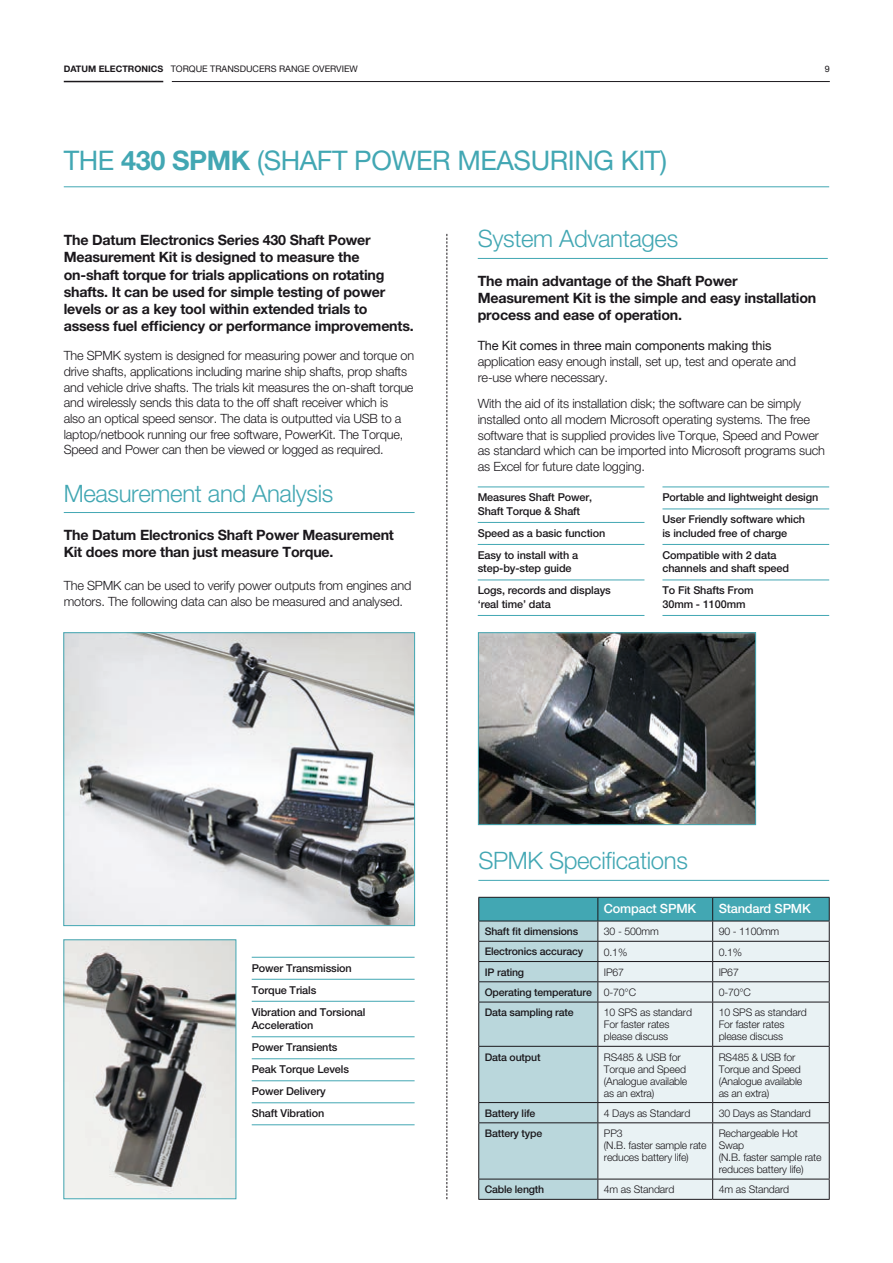
<style>
.page{position:relative;width:893px;height:1263px;background:#fff}
.page>*{position:absolute;margin:0;border:0;box-sizing:border-box;transform-origin:0 0}
.t1{font:27px "Helvetica Neue";letter-spacing:-.015em;color:#42a7b3}
.t2{font:300 24px "Helvetica Neue";letter-spacing:-.015em;color:#42a7b3}
.t3{font:700 14.25px/17.2px "Helvetica Neue";letter-spacing:-.015em;color:#1b181c}
.t4{font:300 12.75px/15.8px "Helvetica Neue";letter-spacing:-.015em;color:#1b181c}
.t5{font:12.75px "Helvetica Neue";letter-spacing:-.015em;color:#1b181c}
.t6{font:500 12.75px "Helvetica Neue";letter-spacing:-.015em;color:#fff}
.t7{font:500 10.8px/22px "Helvetica Neue";letter-spacing:-.01em;color:#1b181c}
.t8{font:300 10.5px/12px "Helvetica Neue";letter-spacing:-.015em;color:#1b181c}
.t9{font:500 10.5px "Helvetica Neue";letter-spacing:-.015em;color:#1b181c}
.t10{font:9px "Helvetica Neue";color:#1b181c}
.s1{font-weight:700}
.s2{font-weight:300}
</style>
<div class="page">
<hr style="left:64px;top:81px;width:99px;height:1px;background:#1b181c">
<hr style="left:172px;top:81px;width:658px;height:1px;background:#1b181c">
<img style="left:65px;top:634px;width:348px;height:290px">
<div style="left:63px;top:632px;width:352px;height:294px;border:1px solid #42a7b3"></div>
<hr style="left:64px;top:186px;width:765px;height:1px;background:#42a7b3">
<svg style="left:446px;top:234px;width:1px;height:965px"></svg>
<hr style="left:478px;top:258px;width:350px;height:1px;background:#42a7b3">
<hr style="left:478px;top:487px;width:166px;height:1px;background:#42a7b3">
<hr style="left:478px;top:522px;width:166px;height:1px;background:#42a7b3">
<hr style="left:478px;top:544px;width:166px;height:1px;background:#42a7b3">
<hr style="left:478px;top:580px;width:166px;height:1px;background:#42a7b3">
<hr style="left:478px;top:615px;width:166px;height:1px;background:#42a7b3">
<hr style="left:662px;top:487px;width:167px;height:1px;background:#42a7b3">
<hr style="left:662px;top:509px;width:167px;height:1px;background:#42a7b3">
<hr style="left:662px;top:544px;width:167px;height:1px;background:#42a7b3">
<hr style="left:662px;top:580px;width:167px;height:1px;background:#42a7b3">
<hr style="left:662px;top:615px;width:167px;height:1px;background:#42a7b3">
<hr style="left:64px;top:512px;width:351px;height:1px;background:#42a7b3">
<img style="left:480px;top:634px;width:274px;height:189px">
<div style="left:478px;top:632px;width:278px;height:193px;border:1px solid #42a7b3"></div>
<hr style="left:478px;top:880px;width:351px;height:1px;background:#42a7b3">
<svg style="left:478px;top:897px;width:352px;height:302px;background:#c5dade"></svg>
<hr style="left:478px;top:1199px;width:120px;height:1px;background:#1b181c">
<hr style="left:598px;top:1199px;width:115px;height:1px;background:#1b181c">
<hr style="left:713px;top:1199px;width:117px;height:1px;background:#1b181c">
<hr style="left:252px;top:957px;width:163px;height:1px;background:#42a7b3">
<hr style="left:252px;top:979px;width:163px;height:1px;background:#42a7b3">
<hr style="left:252px;top:1001px;width:163px;height:1px;background:#42a7b3">
<hr style="left:252px;top:1036px;width:163px;height:1px;background:#42a7b3">
<hr style="left:252px;top:1058px;width:163px;height:1px;background:#42a7b3">
<hr style="left:252px;top:1080px;width:163px;height:1px;background:#42a7b3">
<hr style="left:252px;top:1102px;width:163px;height:1px;background:#42a7b3">
<hr style="left:252px;top:1124px;width:163px;height:1px;background:#42a7b3">
<img style="left:65px;top:941px;width:169px;height:256px">
<div style="left:63px;top:939px;width:173px;height:260px;border:1px solid #42a7b3"></div>
<p class="t10" style="left:64px;top:63px;width:296px"><span class="s1">DATUM ELECTRONICS</span> TORQUE TRANSDUCERS RANGE OVERVIEW</p>
<p class="t10" style="left:825px;top:63px;width:7px">9</p>
<h1 class="t1" style="left:64px;top:144px;width:605px">THE <span class="s1">430 SPMK</span> (SHAFT POWER MEASURING KIT)</h1>
<p class="t3" style="left:64px;top:231px;width:351px">The Datum Electronics Series 430 Shaft Power Measurement Kit is designed to measure the on-shaft torque for trials applications on rotating shafts. It can be used for simple testing of power levels or as a key tool within extended trials to assess fuel efficiency or performance improvements.</p>
<p class="t4" style="left:64px;top:347px;width:352px">The SPMK system is designed for measuring power and torque on drive shafts, applications including marine ship shafts, prop shafts and vehicle drive shafts. The trials kit measures the on-shaft torque and wirelessly sends this data to the off shaft receiver which is<br>also an optical speed sensor. The data is outputted via USB to a laptop/netbook running our free software, PowerKit. The Torque, Speed and Power can then be viewed or logged as required.</p>
<h2 class="t2" style="left:64px;top:478px;width:271px">Measurement and Analysis</h2>
<p class="t3" style="left:64px;top:526px;width:332px">The Datum Electronics Shaft Power Measurement<br>Kit does more than just measure Torque.</p>
<p class="t4" style="left:64px;top:577px;width:349px">The SPMK can be used to verify power outputs from engines and motors. The following data can also be measured and analysed.</p>
<h2 class="t2" style="left:478px;top:224px;width:202px">System Advantages</h2>
<p class="t3" style="left:478px;top:272px;width:340px">The main advantage of the Shaft Power<br>Measurement Kit is the simple and easy installation process and ease of operation.</p>
<p class="t5" style="left:478px;top:337px;width:295px">The Kit comes in three main components making this</p>
<p class="t4" style="left:478px;top:353px;width:320px">application easy enough install, set up, test and operate and re-use where necessary.</p>
<p class="t4" style="left:478px;top:395px;width:349px">With the aid of its installation disk; the software can be simply installed onto all modern Microsoft operating systems. The free software that is supplied provides live Torque, Speed and Power as standard which can be imported into Microsoft programs such as Excel for future date logging.</p>
<p class="t7" style="left:478px;top:490px;width:116px;line-height:13.5px">Measures Shaft Power,<br>Shaft Torque &amp; Shaft</p>
<p class="t7" style="left:478px;top:522px;width:129px">Speed as a basic function<br>Easy to install with a</p>
<p class="t7" style="left:478px;top:557px;width:135px">step-by-step guide<br>Logs, records and displays</p>
<p class="t7" style="left:478px;top:593px;width:75px">‘real time’ data</p>
<p class="t7" style="left:662px;top:486px;width:157px">Portable and lightweight design<br>User Friendly software which</p>
<p class="t7" style="left:662px;top:522px;width:126px">is included free of charge<br>Compatible with 2 data</p>
<p class="t7" style="left:662px;top:557px;width:128px">channels and shaft speed<br>To Fit Shafts From</p>
<p class="t7" style="left:662px;top:593px;width:85px">30mm - 1100mm</p>
<p class="t7" style="left:252px;top:956px;width:115px">Power Transmission<br>Torque Trials<br>Vibration and Torsional</p>
<p class="t7" style="left:252px;top:1014px;width:99px">Acceleration<br>Power Transients<br>Peak Torque Levels<br>Power Delivery<br>Shaft Vibration</p>
<h2 class="t2" style="left:478px;top:846px;width:211px">SPMK Specifications</h2>
<p class="t6" style="left:604px;top:901px;width:94px">Compact SPMK</p>
<p class="t6" style="left:719px;top:901px;width:94px">Standard SPMK</p>
<p class="t9" style="left:485px;top:925px;width:95px">Shaft fit dimensions</p>
<p class="t8" style="left:604px;top:925px;width:56px">30 - 500mm</p>
<p class="t8" style="left:719px;top:925px;width:62px">90 - 1100mm</p>
<p class="t9" style="left:485px;top:945px;width:100px">Electronics accuracy</p>
<p class="t8" style="left:604px;top:945px;width:25px">0.1%</p>
<p class="t8" style="left:719px;top:945px;width:25px">0.1%</p>
<p class="t9" style="left:485px;top:966px;width:41px">IP rating</p>
<p class="t8" style="left:604px;top:966px;width:22px">IP67</p>
<p class="t8" style="left:719px;top:966px;width:22px">IP67</p>
<p class="t9" style="left:485px;top:986px;width:153px">Operating temperature <span class="s2">0-70°C</span></p>
<p class="t8" style="left:719px;top:986px;width:34px">0-70°C</p>
<p class="t9" style="left:485px;top:1006px;width:90px">Data sampling rate</p>
<p class="t8" style="left:604px;top:1006px;width:90px">10 SPS as standard<br>For faster rates please discuss</p>
<p class="t8" style="left:719px;top:1006px;width:90px">10 SPS as standard<br>For faster rates please discuss</p>
<p class="t9" style="left:485px;top:1050px;width:57px">Data output</p>
<p class="t8" style="left:604px;top:1050px;width:85px">RS485 &amp; USB for<br>Torque and Speed (Analogue available as an extra)</p>
<p class="t8" style="left:719px;top:1050px;width:85px">RS485 &amp; USB for<br>Torque and Speed (Analogue available as an extra)</p>
<p class="t9" style="left:485px;top:1107px;width:52px">Battery life</p>
<p class="t8" style="left:604px;top:1107px;width:88px">4 Days as Standard</p>
<p class="t8" style="left:719px;top:1107px;width:94px">30 Days as Standard</p>
<p class="t9" style="left:485px;top:1127px;width:59px">Battery type</p>
<p class="t8" style="left:604px;top:1127px;width:104px">PP3<br>(N.B. faster sample rate reduces battery life)</p>
<p class="t8" style="left:719px;top:1127px;width:104px">Rechargeable Hot<br>Swap<br>(N.B. faster sample rate reduces battery life)</p>
<p class="t9" style="left:485px;top:1183px;width:61px">Cable length</p>
<p class="t8" style="left:604px;top:1183px;width:72px">4m as Standard</p>
<p class="t8" style="left:719px;top:1183px;width:72px">4m as Standard</p>
</div>
